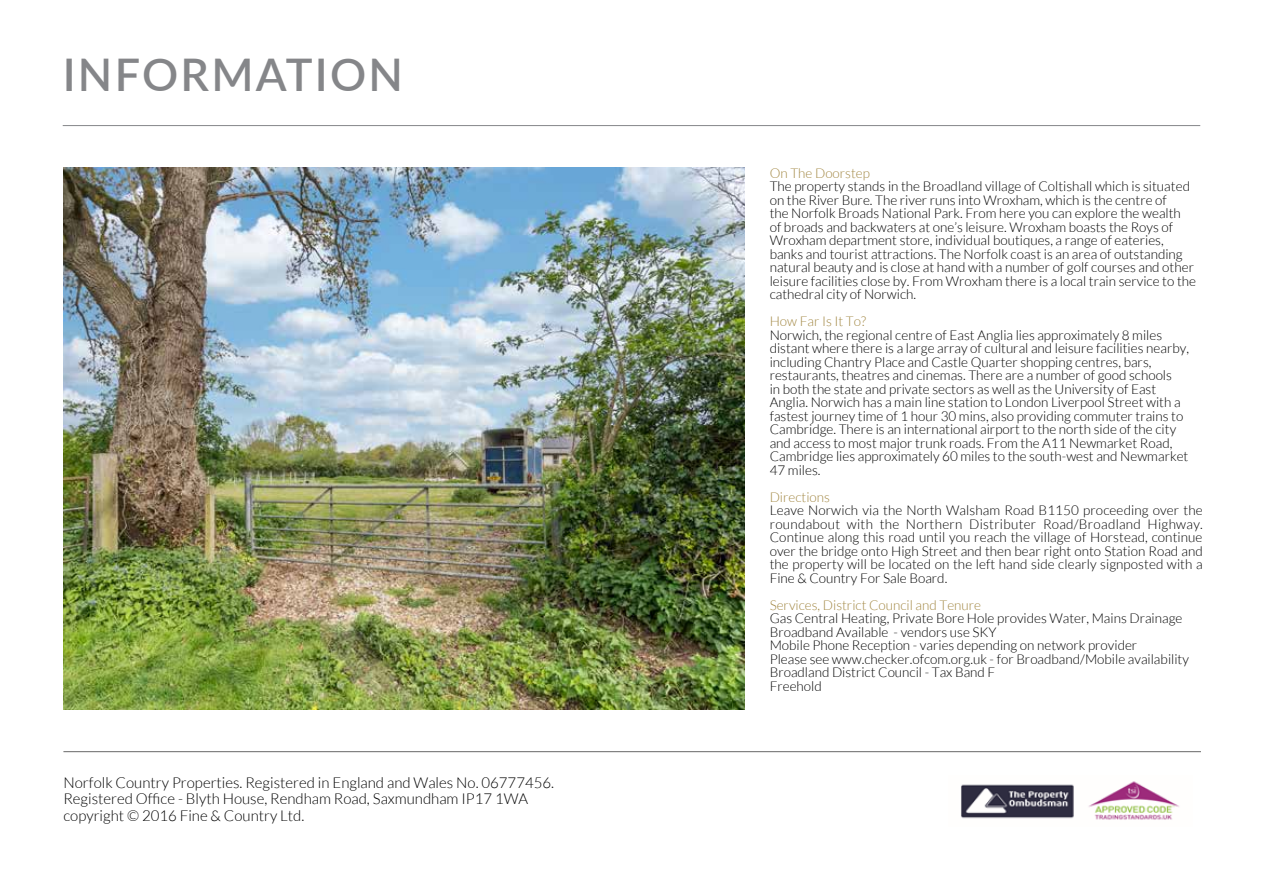
<style>
.page{position:relative;width:1263px;height:893px;background:#fff}
.page>*{position:absolute;margin:0;border:0;box-sizing:border-box;transform-origin:0 0}
.t1{font:600 45px "Lato";letter-spacing:.05em;color:#858689}
.t2{font:300 15px/16.5px "Lato";color:#000}
.t3{font:300 13.5px/13.5px "Lato";color:#000}
.t4{font:300 13.5px "Lato";color:#a18641}
</style>
<div class="page">
<hr style="left:63px;top:751px;width:1138px;height:1px;background:#000">
<hr style="left:63px;top:125px;width:1137px;height:1px;background:#858689">
<img style="left:63px;top:168px;width:681px;height:541px">
<img style="left:961px;top:781px;width:218px;height:39px">
<h1 class="t1" style="left:63px;top:42px;width:342px">INFORMATION</h1>
<p class="t2" style="left:63px;top:774px;width:492px">Norfolk Country Properties. Registered in England and Wales No. 06777456.<br>Registered Office - Blyth House, Rendham Road, Saxmundham IP17 1WA copyright © 2016 Fine &amp; Country Ltd.</p>
<p class="t4" style="left:770px;top:166px;width:102px">On The Doorstep</p>
<p class="t3" style="left:770px;top:180px;width:428px">The property stands in the Broadland village of Coltishall which is situated on the River Bure. The river runs into Wroxham, which is the centre of<br>the Norfolk Broads National Park. From here you can explore the wealth<br>of broads and backwaters at one’s leisure. Wroxham boasts the Roys of Wroxham department store, individual boutiques, a range of eateries, banks and tourist attractions. The Norfolk coast is an area of outstanding natural beauty and is close at hand with a number of golf courses and other leisure facilities close by. From Wroxham there is a local train service to the cathedral city of Norwich.</p>
<p class="t4" style="left:770px;top:314px;width:98px">How Far Is It To?</p>
<p class="t3" style="left:770px;top:328px;width:421px">Norwich, the regional centre of East Anglia lies approximately 8 miles distant where there is a large array of cultural and leisure facilities nearby, including Chantry Place and Castle Quarter shopping centres, bars, restaurants, theatres and cinemas. There are a number of good schools<br>in both the state and private sectors as well as the University of East Anglia. Norwich has a main line station to London Liverpool Street with a fastest journey time of 1 hour 30 mins, also providing commuter trains to Cambridge. There is an international airport to the north side of the city and access to most major trunk roads. From the A11 Newmarket Road, Cambridge lies approximately 60 miles to the south-west and Newmarket 47 miles.</p>
<p class="t4" style="left:770px;top:490px;width:62px">Directions</p>
<p class="t3" style="left:770px;top:504px;width:435px;text-align:justify">Leave Norwich via the North Walsham Road B1150 proceeding over the roundabout with the Northern Distributer Road/Broadland Highway.<br>Continue along this road until you reach the village of Horstead, continue over the bridge onto High Street and then bear right onto Station Road and the property will be located on the left hand side clearly signposted with a Fine &amp; Country For Sale Board.</p>
<p class="t4" style="left:770px;top:598px;width:213px">Services, District Council and Tenure</p>
<p class="t3" style="left:770px;top:612px;width:421px">Gas Central Heating, Private Bore Hole provides Water, Mains Drainage Broadband Available - vendors use SKY<br>Mobile Phone Reception - varies depending on network provider<br>Please see www.checker.ofcom.org.uk - for Broadband/Mobile availability Broadland District Council - Tax Band F<br>Freehold</p>
</div>
